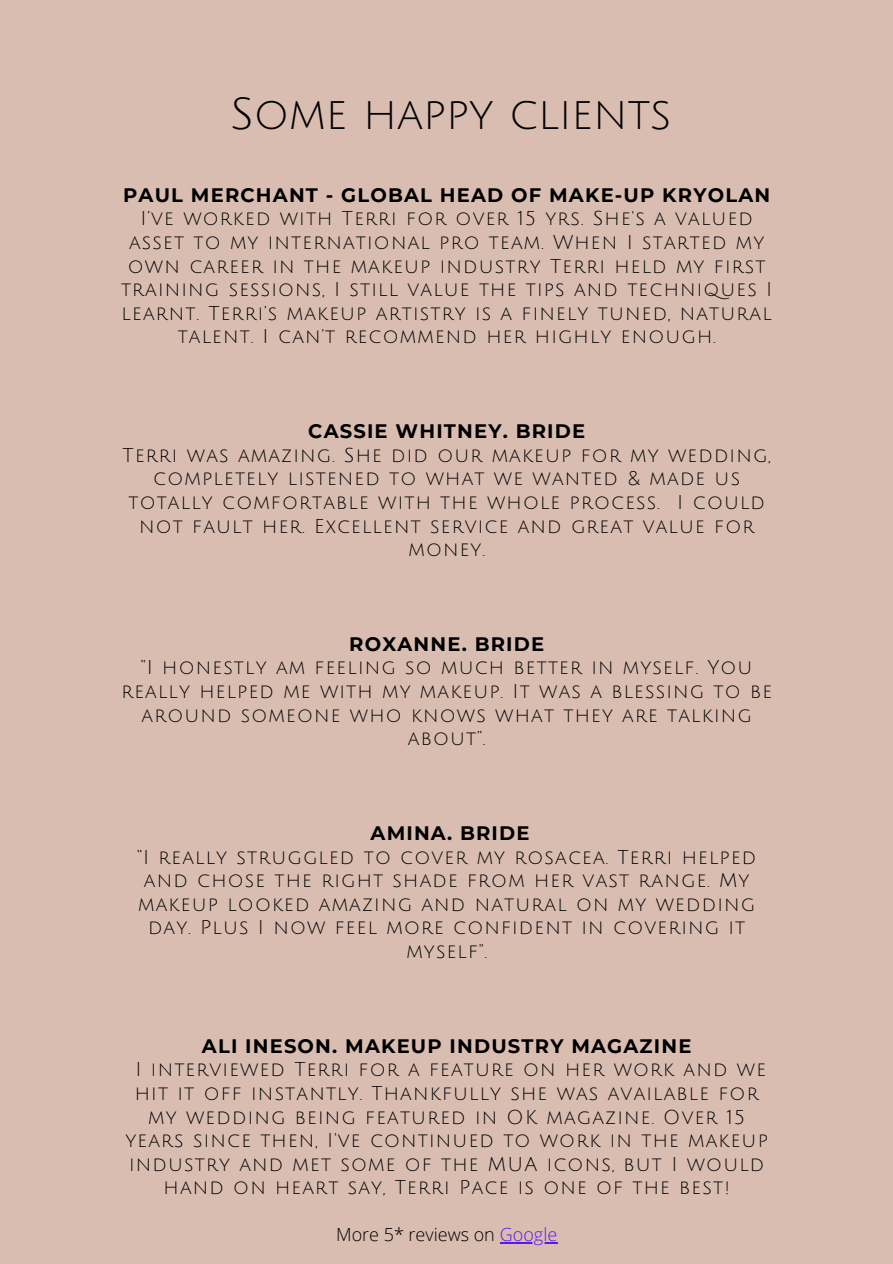
<style>
.page{position:relative;width:893px;height:1264px;background:#fff}
.page>*{position:absolute;margin:0;border:0;box-sizing:border-box;transform-origin:0 0}
.t1{font:43.5px "Julius Sans One";color:#000}
.t2{font:19.5px/23.7px "Julius Sans One";letter-spacing:.06em;color:#000;text-align:center}
.t3{font:700 19.5px "Montserrat";letter-spacing:.06em;color:#000}
.t4{font:300 18px "Open Sans";color:#000}
.s1{color:#5e17eb}
</style>
<div class="page">
<div style="left:0;top:0;width:892px;height:1263px;background:#d9bdb1"></div>
<hr style="left:499px;top:1242px;width:58px;height:1px;background:#5e17eb">
<h1 class="t1" style="left:230px;top:91px;width:443px">Some happy clients</h1>
<p class="t3" style="left:123px;top:183px;width:648px">PAUL MERCHANT - GLOBAL HEAD OF MAKE-UP KRYOLAN</p>
<p class="t2" style="left:121px;top:207px;width:652px">I’ve worked with Terri for over 15 yrs. She's a valued asset to my international pro team. When I started my own career in the makeup industry Terri held my first training sessions, I still value the tips and techniques I learnt. Terri’s makeup artistry is a finely tuned, natural talent. I can't recommend her highly enough.</p>
<p class="t3" style="left:308px;top:419px;width:278px">CASSIE WHITNEY. BRIDE</p>
<p class="t2" style="left:123px;top:443px;width:649px">Terri was amazing. She did our makeup for my wedding, completely listened to what we wanted &amp; made us totally comfortable with the whole process. I could not fault her. Excellent service and great value for money.</p>
<p class="t3" style="left:349px;top:632px;width:196px">ROXANNE. BRIDE</p>
<p class="t2" style="left:121px;top:656px;width:652px">“I honestly am feeling so much better in myself. You really helped me with my makeup. It was a blessing to be around someone who knows what they are talking about”.</p>
<p class="t3" style="left:370px;top:821px;width:160px">AMINA. BRIDE</p>
<p class="t2" style="left:137px;top:845px;width:620px">“I really struggled to cover my rosacea. Terri helped and chose the right shade from her vast range. My makeup looked amazing and natural on my wedding day. Plus I now feel more confident in covering it myself".</p>
<p class="t3" style="left:202px;top:1033px;width:491px">ALI INESON. MAKEUP INDUSTRY MAGAZINE</p>
<p class="t2" style="left:125px;top:1058px;width:644px">I interviewed Terri for a feature on her work and we hit it off instantly. Thankfully she was available for my wedding being featured in OK magazine. Over 15 years since then, I've continued to work in the makeup industry and met some of the MUA icons, but I would hand on heart say, Terri Pace is one of the best!</p>
<p class="t4" style="left:336px;top:1222px;width:222px">More 5* reviews on <span class="s1">Google</span></p>
</div>
